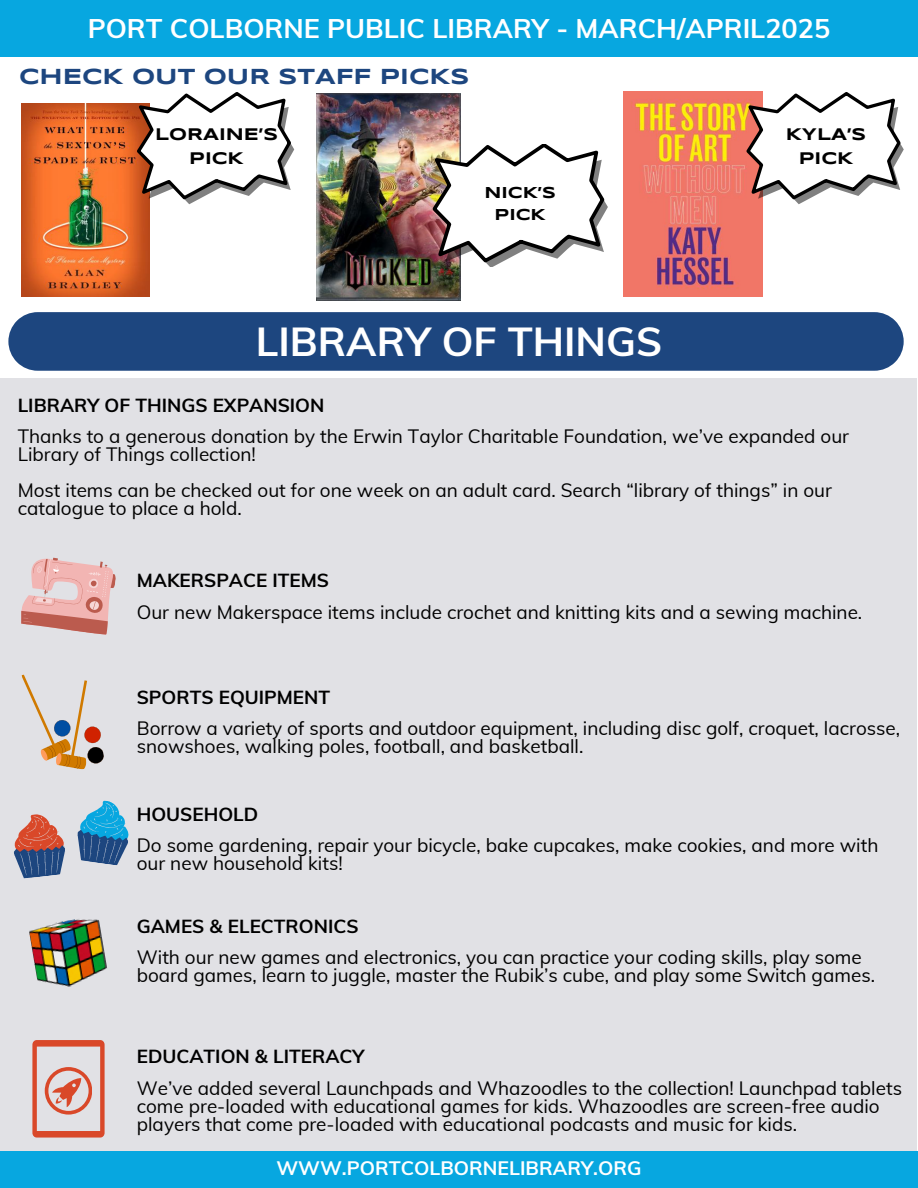
<style>
.page{position:relative;width:918px;height:1188px;background:#fff}
.page>*{position:absolute;margin:0;border:0;box-sizing:border-box;transform-origin:0 0}
.t1{font:700 40.5px "Muli";color:#fff}
.t2{font:700 27px "Muli";color:#fff}
.t3{font:700 22.5px "Syncopate";color:#1d467f}
.t4{font:700 19.5px "Muli";color:#fff}
.t5{font:18.9px/18px "Muli";color:#000}
.t6{font:700 18.9px "Muli";color:#000}
.t7{font:700 17.4px "Syncopate";color:#000}
.t8{font:700 16.35px "Syncopate";color:#000}
</style>
<div class="page">
<div style="left:0;top:379px;width:917px;height:809px;background:#e1e1e5"></div>
<div style="left:0;top:1151px;width:918px;height:37px;background:#07a7e0"></div>
<img style="left:624px;top:92px;width:138px;height:205px">
<svg style="left:746px;top:92px;width:158px;height:112px"></svg>
<div style="left:0;top:0;width:918px;height:56px;background:#07a7e0"></div>
<div style="left:8px;top:312px;width:896px;height:59px;background:#1d467f"></div>
<svg style="left:21px;top:557px;width:95px;height:78px"></svg>
<svg style="left:14px;top:814px;width:51px;height:65px"></svg>
<svg style="left:77px;top:800px;width:52px;height:66px"></svg>
<img style="left:29px;top:919px;width:78px;height:68px">
<svg style="left:32px;top:1040px;width:73px;height:98px"></svg>
<svg style="left:21px;top:674px;width:83px;height:96px"></svg>
<img style="left:317px;top:93px;width:144px;height:207px">
<svg style="left:433px;top:144px;width:175px;height:123px"></svg>
<img style="left:21px;top:103px;width:128px;height:194px">
<svg style="left:137px;top:92px;width:157px;height:112px"></svg>
<p class="t2" style="left:88px;top:11px;width:744px">PORT COLBORNE PUBLIC LIBRARY - MARCH/APRIL2025</p>
<p class="t3" style="left:19px;top:67px;width:452px">CHECK OUT OUR STAFF PICKS</p>
<p class="t7" style="left:155px;top:127px;width:125px">LORAINE’S</p>
<p class="t7" style="left:189px;top:151px;width:56px">PICK</p>
<p class="t8" style="left:484px;top:186px;width:73px">NICK’S</p>
<p class="t8" style="left:495px;top:208px;width:53px">PICK</p>
<p class="t1" style="left:256px;top:315px;width:408px">LIBRARY OF THINGS</p>
<h3 class="t7" style="left:786px;top:127px;width:82px">KYLA’S</h3>
<p class="t7" style="left:799px;top:151px;width:56px">PICK</p>
<p class="t6" style="left:18px;top:393px;width:308px">LIBRARY OF THINGS EXPANSION</p>
<p class="t5" style="left:18px;top:427px;width:833px">Thanks to a generous donation by the Erwin Taylor Charitable Foundation, we’ve expanded our<br>Library of Things collection!</p>
<h1 class="t5" style="left:18px;top:481px;width:816px">Most items can be checked out for one week on an adult card. Search “library of things” in our catalogue to place a hold.</h1>
<p class="t6" style="left:137px;top:568px;width:194px">MAKERSPACE ITEMS</p>
<p class="t5" style="left:137px;top:602px;width:727px">Our new Makerspace items include crochet and knitting kits and a sewing machine.</p>
<h4 class="t6" style="left:137px;top:685px;width:195px">SPORTS EQUIPMENT</h4>
<h5 class="t5" style="left:137px;top:719px;width:765px">Borrow a variety of sports and outdoor equipment, including disc golf, croquet, lacrosse, snowshoes, walking poles, football, and basketball.</h5>
<h5 class="t6" style="left:137px;top:802px;width:123px">HOUSEHOLD</h5>
<p class="t5" style="left:137px;top:836px;width:743px">Do some gardening, repair your bicycle, bake cupcakes, make cookies, and more with our new household kits!</p>
<h4 class="t6" style="left:137px;top:914px;width:223px">GAMES &amp; ELECTRONICS</h4>
<h5 class="t5" style="left:137px;top:948px;width:740px">With our new games and electronics, you can practice your coding skills, play some board games, learn to juggle, master the Rubik’s cube, and play some Switch games.</h5>
<p class="t6" style="left:137px;top:1044px;width:229px">EDUCATION &amp; LITERACY</p>
<h4 class="t5" style="left:137px;top:1078px;width:767px">We’ve added several Launchpads and Whazoodles to the collection! Launchpad tablets come pre-loaded with educational games for kids. Whazoodles are screen-free audio players that come pre-loaded with educational podcasts and music for kids.</h4>
<h2 class="t4" style="left:276px;top:1156px;width:367px">WWW.PORTCOLBORNELIBRARY.ORG</h2>
</div>
